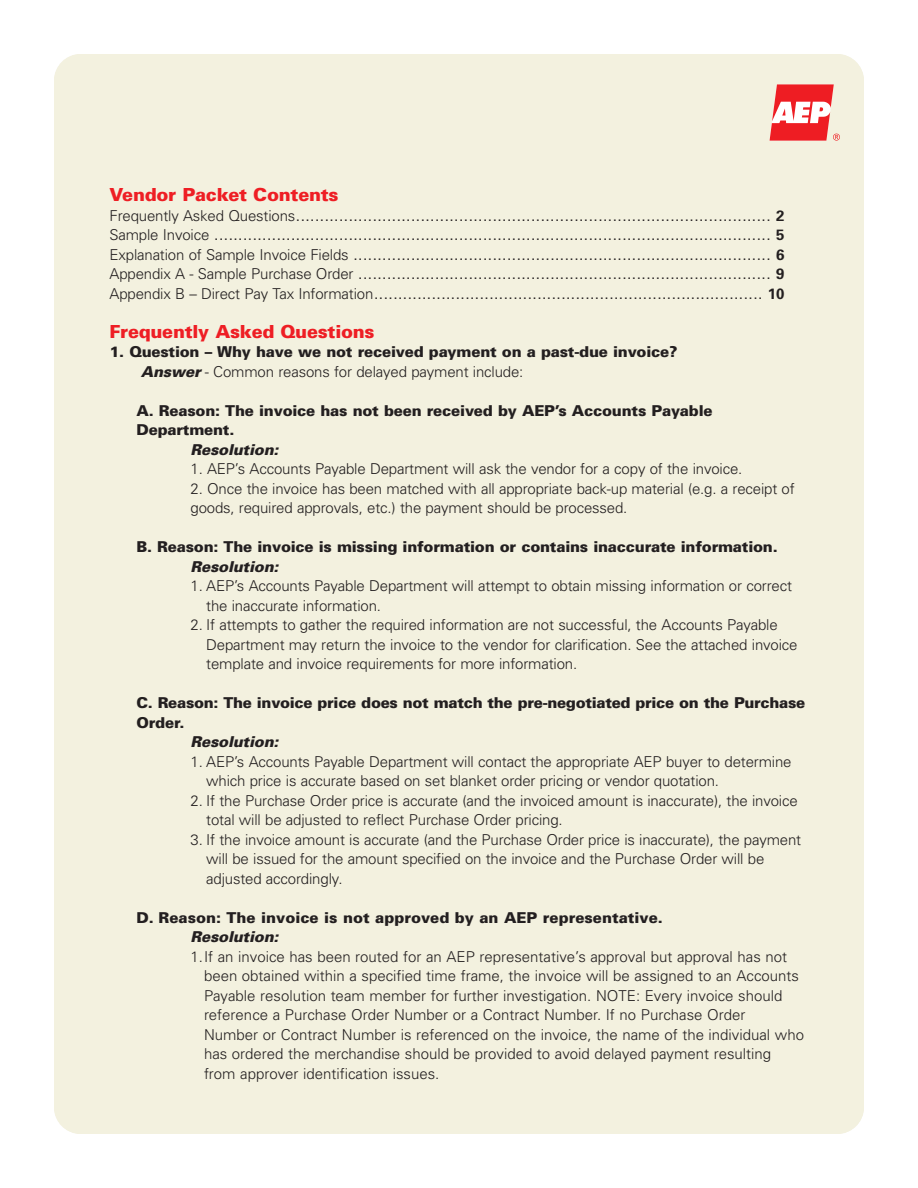
<style>
.page{position:relative;width:918px;height:1188px;background:#fff}
.page>*{position:absolute;margin:0;border:0;box-sizing:border-box;transform-origin:0 0}
.t1{font:300 18px/19.5px "Univers";color:#231f20}
.t2{font:900 18px "Univers";letter-spacing:-.015em;color:#ee1e24}
.t3{font:300 15px/19.5px "Univers";letter-spacing:-.01em;color:#231f20}
.t4{font:900 15px/19.5px "Univers";letter-spacing:-.015em;color:#231f20}
.t5{font:italic 900 15px "Univers";color:#231f20}
.s1{font-weight:900;color:#ee1e24}
.s2{font-size:15px}
.s3{font-weight:700;font-size:15px}
.s4{font-style:italic}
.s5{font-weight:300}
</style>
<div class="page">
<div style="left:54px;top:54px;width:810px;height:1080px;background:#f3f1df;border-radius:27px"></div>
<svg style="left:769px;top:84px;width:71px;height:57px"></svg>
<p class="t1" style="left:109px;top:187px;width:677px"><span class="s1">Vendor Packet Contents<br></span><span class="s2">Frequently Asked Questions</span>................................................................................................... <span class="s3">2<br></span><span class="s2">Sample Invoice</span> .................................................................................................................... <span class="s3">5<br></span><span class="s2">Explanation of Sample Invoice Fields</span> ....................................................................................... <span class="s3">6<br></span><span class="s2">Appendix A - Sample Purchase Order</span> ...................................................................................... <span class="s3">9<br></span><span class="s2">Appendix B – Direct Pay Tax Information</span>................................................................................. <span class="s3">10</span></p>
<p class="t2" style="left:110px;top:325px;width:267px">Frequently Asked Questions</p>
<p class="t4" style="left:141px;top:344px;width:538px;text-indent:-31px">1. Question – Why have we not received payment on a past-due invoice?<br><span class="s4">Answer</span><span class="s5">- Common reasons for delayed payment include:</span></p>
<p class="t4" style="left:136px;top:402px;width:578px">A. Reason: The invoice has not been received by AEP’s Accounts Payable<br>Department.</p>
<p class="t5" style="left:190px;top:444px;width:92px">Resolution:</p>
<p class="t3" style="left:190px;top:461px;width:553px">1. AEP’s Accounts Payable Department will ask the vendor for a copy of the invoice.</p>
<p class="t3" style="left:190px;top:480px;width:606px">2. Once the invoice has been matched with all appropriate back-up material (e.g. a receipt of goods, required approvals, etc.) the payment should be processed.</p>
<p class="t4" style="left:136px;top:539px;width:643px">B. Reason: The invoice is missing information or contains inaccurate information.</p>
<p class="t5" style="left:190px;top:561px;width:92px">Resolution:</p>
<p class="t3" style="left:206px;top:578px;width:587px;text-indent:-16px">1. AEP’s Accounts Payable Department will attempt to obtain missing information or correct the inaccurate information.</p>
<p class="t3" style="left:206px;top:617px;width:593px;text-indent:-16px">2. If attempts to gather the required information are not successful, the Accounts Payable<br>Department may return the invoice to the vendor for clarification. See the attached invoice template and invoice requirements for more information.</p>
<p class="t4" style="left:136px;top:695px;width:670px">C. Reason: The invoice price does not match the pre-negotiated price on the Purchase<br>Order.</p>
<p class="t5" style="left:190px;top:736px;width:92px">Resolution:</p>
<p class="t3" style="left:206px;top:753px;width:587px;text-indent:-16px">1. AEP’s Accounts Payable Department will contact the appropriate AEP buyer to determine which price is accurate based on set blanket order pricing or vendor quotation.</p>
<p class="t3" style="left:206px;top:792px;width:593px;text-indent:-16px">2. If the Purchase Order price is accurate (and the invoiced amount is inaccurate), the invoice total will be adjusted to reflect Purchase Order pricing.</p>
<p class="t3" style="left:206px;top:831px;width:597px;text-indent:-16px">3. If the invoice amount is accurate (and the Purchase Order price is inaccurate), the payment will be issued for the amount specified on the invoice and the Purchase Order will be adjusted accordingly.</p>
<p class="t4" style="left:136px;top:909px;width:528px">D. Reason: The invoice is not approved by an AEP representative.</p>
<p class="t5" style="left:190px;top:931px;width:92px">Resolution:</p>
<p class="t3" style="left:204px;top:948px;width:602px;text-indent:-14px">1.If an invoice has been routed for an AEP representative’s approval but approval has not been obtained within a specified time frame, the invoice will be assigned to an Accounts Payable resolution team member for further investigation. NOTE: Every invoice should reference a Purchase Order Number or a Contract Number. If no Purchase Order<br>Number or Contract Number is referenced on the invoice, the name of the individual who has ordered the merchandise should be provided to avoid delayed payment resulting from approver identification issues.</p>
</div>
